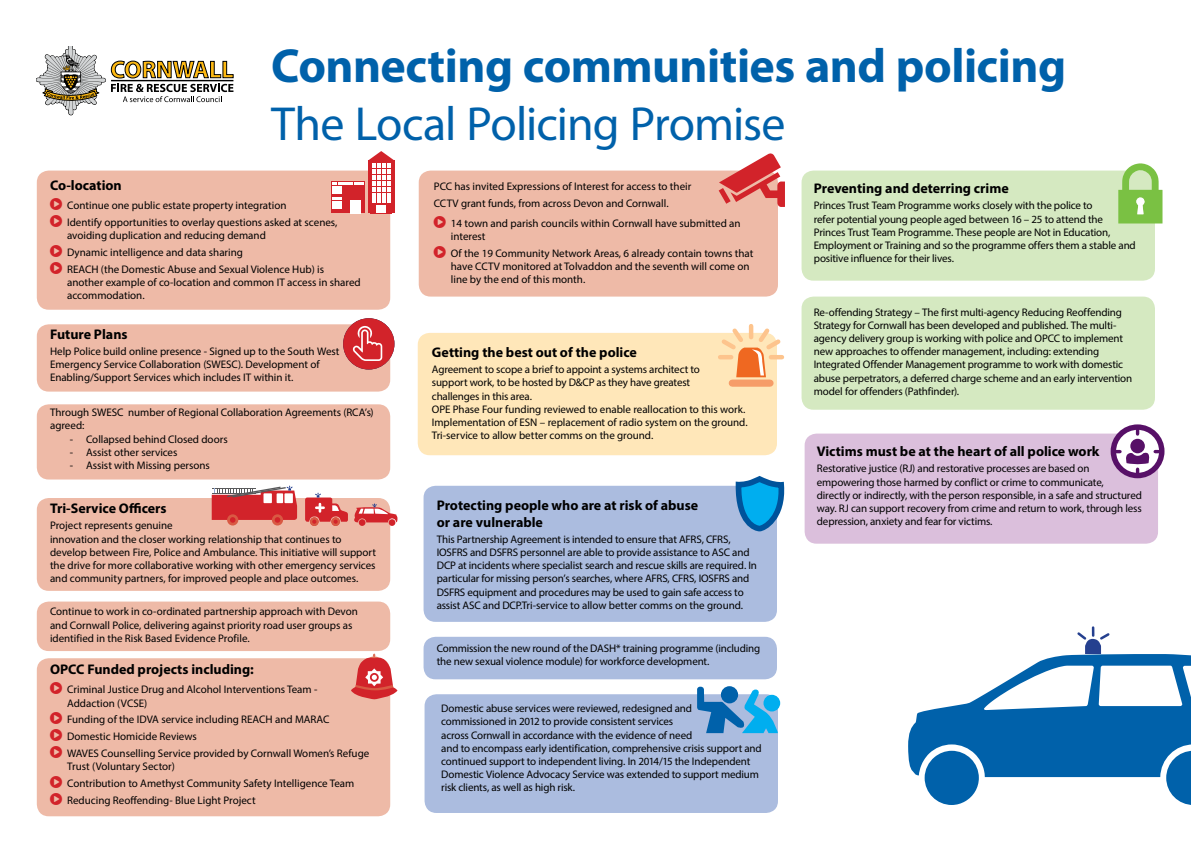
<style>
.page{position:relative;width:1191px;height:842px;background:#fff}
.page>*{position:absolute;margin:0;border:0;box-sizing:border-box;transform-origin:0 0}
.t1{font:700 48px "Myriad Pro";letter-spacing:-.01em;color:#0061aa}
.t2{font:48px "Myriad Pro";letter-spacing:-.02em;color:#0061aa}
.t3{font:700 14px/16.8px "Myriad Pro";color:#000}
.t4{font:11px/13.2px "Myriad Pro";letter-spacing:-.01em;color:#000}
</style>
<div class="page">
<div style="left:37px;top:404px;width:353px;height:75px;background:#eebaa7;border-radius:12px"></div>
<div style="left:37px;top:658px;width:353px;height:158px;background:#eebaa7;border-radius:12px"></div>
<div style="left:37px;top:601px;width:353px;height:50px;background:#eebaa7;border-radius:12px"></div>
<div style="left:37px;top:498px;width:353px;height:93px;background:#eebaa7;border-radius:12px"></div>
<div style="left:37px;top:324px;width:353px;height:68px;background:#eebaa7;border-radius:12px"></div>
<div style="left:37px;top:171px;width:353px;height:139px;background:#eebaa7;border-radius:12px"></div>
<svg style="left:37px;top:46px;width:197px;height:70px"></svg>
<div style="left:419px;top:171px;width:359px;height:126px;background:#eebaa7;border-radius:12px"></div>
<div style="left:801px;top:171px;width:354px;height:110px;background:#d5e9c1;border-radius:12px"></div>
<div style="left:418px;top:333px;width:359px;height:122px;background:#ffe7b9;border-radius:12px"></div>
<div style="left:423px;top:486px;width:354px;height:136px;background:#abbcdf;border-radius:12px"></div>
<div style="left:423px;top:637px;width:354px;height:42px;background:#abbcdf;border-radius:12px"></div>
<div style="left:424px;top:694px;width:354px;height:119px;background:#abbcdf;border-radius:12px"></div>
<div style="left:801px;top:297px;width:354px;height:113px;background:#d5e9c1;border-radius:12px"></div>
<div style="left:804px;top:434px;width:354px;height:110px;background:#dbbfdc;border-radius:12px"></div>
<svg style="left:354px;top:504px;width:43px;height:22px"></svg>
<svg style="left:305px;top:493px;width:43px;height:33px"></svg>
<div style="left:227px;top:514px;width:11px;height:11px;background:#d95943;border-radius:50%"></div>
<div style="left:272px;top:514px;width:11px;height:11px;background:#d95943;border-radius:50%"></div>
<svg style="left:212px;top:486px;width:85px;height:37px"></svg>
<svg style="left:763px;top:695px;width:17px;height:16px"></svg>
<svg style="left:697px;top:687px;width:81px;height:46px"></svg>
<svg style="left:1113px;top:427px;width:48px;height:48px"></svg>
<div style="left:1110px;top:424px;width:54px;height:54px;border:5px solid #571067;border-radius:50%"></div>
<svg style="left:1135px;top:430px;width:4px;height:4px"></svg>
<div style="left:1130px;top:439px;width:14px;height:14px;background:#571067;border-radius:50%"></div>
<svg style="left:1115px;top:450px;width:44px;height:23px"></svg>
<svg style="left:1118px;top:163px;width:44px;height:60px"></svg>
<div style="left:343px;top:318px;width:51px;height:51px;background:#d2232a;border-radius:26px"></div>
<svg style="left:352px;top:326px;width:30px;height:35px"></svg>
<svg style="left:718px;top:153px;width:67px;height:379px"></svg>
<svg style="left:351px;top:653px;width:46px;height:46px"></svg>
<div style="left:331px;top:181px;width:33px;height:32px;background:#d2232a"></div>
<svg style="left:332px;top:151px;width:62px;height:62px"></svg>
<div style="left:350px;top:200px;width:10px;height:13px;background:#fff"></div>
<svg style="left:908px;top:654px;width:283px;height:151px;fill:#0061aa"></svg>
<svg style="left:1077px;top:628px;width:33px;height:26px"></svg>
<h1 class="t1" style="left:271px;top:35px;width:796px">Connecting communities and policing</h1>
<h1 class="t2" style="left:271px;top:94px;width:516px">The Local Policing Promise</h1>
<p class="t3" style="left:50px;top:176px;width:73px">Co-location</p>
<p class="t4" style="left:67px;top:197px;width:272px;line-height:16.8px">Continue one public estate property integration<br>Identify opportunities to overlay questions asked at scenes,</p>
<p class="t4" style="left:67px;top:227px;width:258px;line-height:16.8px">avoiding duplication and reducing demand<br>Dynamic intelligence and data sharing<br>REACH (the Domestic Abuse and Sexual Violence Hub) is</p>
<p class="t4" style="left:67px;top:276px;width:295px">another example of co-location and common IT access in shared accommodation.</p>
<p class="t3" style="left:50px;top:325px;width:79px">Future Plans</p>
<p class="t4" style="left:50px;top:345px;width:291px">Help Police build online presence - Signed up to the South West<br>Emergency Service Collaboration (SWESC). Development of<br>Enabling/Support Services which includes IT within it.</p>
<p class="t4" style="left:50px;top:406px;width:325px">Through SWESC number of Regional Collaboration Agreements (RCA’s) agreed:</p>
<p class="t4" style="left:70px;top:432px;width:159px">- Collapsed behind Closed doors</p>
<p class="t4" style="left:70px;top:445px;width:109px">- Assist other services</p>
<p class="t4" style="left:70px;top:458px;width:141px">- Assist with Missing persons</p>
<p class="t3" style="left:50px;top:500px;width:118px">Tri-Service Officers</p>
<p class="t4" style="left:50px;top:519px;width:327px">Project represents genuine<br>innovation and the closer working relationship that continues to develop between Fire, Police and Ambulance. This initiative will support the drive for more collaborative working with other emergency services and community partners, for improved people and place outcomes.</p>
<p class="t4" style="left:50px;top:605px;width:309px">Continue to work in co-ordinated partnership approach with Devon and Cornwall Police, delivering against priority road user groups as identified in the Risk Based Evidence Profile.</p>
<p class="t3" style="left:50px;top:660px;width:205px">OPCC Funded projects including:</p>
<p class="t4" style="left:67px;top:683px;width:252px">Criminal Justice Drug and Alcohol Interventions Team -<br>Addaction (VCSE)</p>
<p class="t4" style="left:67px;top:711px;width:304px;line-height:16.8px">Funding of the IDVA service including REACH and MARAC<br>Domestic Homicide Reviews<br>WAVES Counselling Service provided by Cornwall Women’s Refuge</p>
<p class="t4" style="left:67px;top:758px;width:289px;line-height:16.8px">Trust (Voluntary Sector)<br>Contribution to Amethyst Community Safety Intelligence Team<br>Reducing Reoffending- Blue Light Project</p>
<p class="t4" style="left:434px;top:178px;width:259px;line-height:16.8px">PCC has invited Expressions of Interest for access to their<br>CCTV grant funds, from across Devon and Cornwall.</p>
<p class="t4" style="left:451px;top:216px;width:291px">14 town and parish councils within Cornwall have submitted an interest</p>
<p class="t4" style="left:451px;top:246px;width:304px">Of the 19 Community Network Areas, 6 already contain towns that have CCTV monitored at Tolvaddon and the seventh will come on line by the end of this month.</p>
<p class="t3" style="left:432px;top:343px;width:206px">Getting the best out of the police</p>
<p class="t4" style="left:432px;top:363px;width:317px">Agreement to scope a brief to appoint a systems architect to<br>support work, to be hosted by D&amp;CP as they have greatest<br>challenges in this area.<br>OPE Phase Four funding reviewed to enable reallocation to this work.<br>Implementation of ESN – replacement of radio system on the ground.<br>Tri-service to allow better comms on the ground.</p>
<p class="t3" style="left:437px;top:496px;width:263px">Protecting people who are at risk of abuse or are vulnerable</p>
<p class="t4" style="left:437px;top:532px;width:322px">This Partnership Agreement is intended to ensure that AFRS, CFRS, IOSFRS and DSFRS personnel are able to provide assistance to ASC and DCP at incidents where specialist search and rescue skills are required. In particular for missing person’s searches, where AFRS, CFRS, IOSFRS and DSFRS equipment and procedures may be used to gain safe access to assist ASC and DCP.Tri-service to allow better comms on the ground.</p>
<p class="t4" style="left:437px;top:641px;width:325px">Commission the new round of the DASH* training programme (including the new sexual violence module) for workforce development.</p>
<p class="t4" style="left:441px;top:702px;width:322px">Domestic abuse services were reviewed, redesigned and<br>commissioned in 2012 to provide consistent services<br>across Cornwall in accordance with the evidence of need<br>and to encompass early identification, comprehensive crisis support and continued support to independent living. In 2014/15 the Independent Domestic Violence Advocacy Service was extended to support medium risk clients, as well as high risk.</p>
<p class="t3" style="left:814px;top:180px;width:197px">Preventing and deterring crime</p>
<p class="t4" style="left:814px;top:199px;width:323px">Princes Trust Team Programme works closely with the police to<br>refer potential young people aged between 16 – 25 to attend the Princes Trust Team Programme. These people are Not in Education, Employment or Training and so the programme offers them a stable and positive influence for their lives.</p>
<p class="t4" style="left:814px;top:305px;width:320px">Re-offending Strategy – The first multi-agency Reducing Reoffending Strategy for Cornwall has been developed and published. The multi&shy;agency delivery group is working with police and OPCC to implement new approaches to offender management, including: extending Integrated Offender Management programme to work with domestic abuse perpetrators, a deferred charge scheme and an early intervention model for offenders (Pathfinder).</p>
<p class="t3" style="left:817px;top:443px;width:284px">Victims must be at the heart of all police work</p>
<p class="t4" style="left:817px;top:462px;width:327px">Restorative justice (RJ) and restorative processes are based on empowering those harmed by conflict or crime to communicate,<br>directly or indirectly, with the person responsible, in a safe and structured way. RJ can support recovery from crime and return to work, through less depression, anxiety and fear for victims.</p>
</div>
